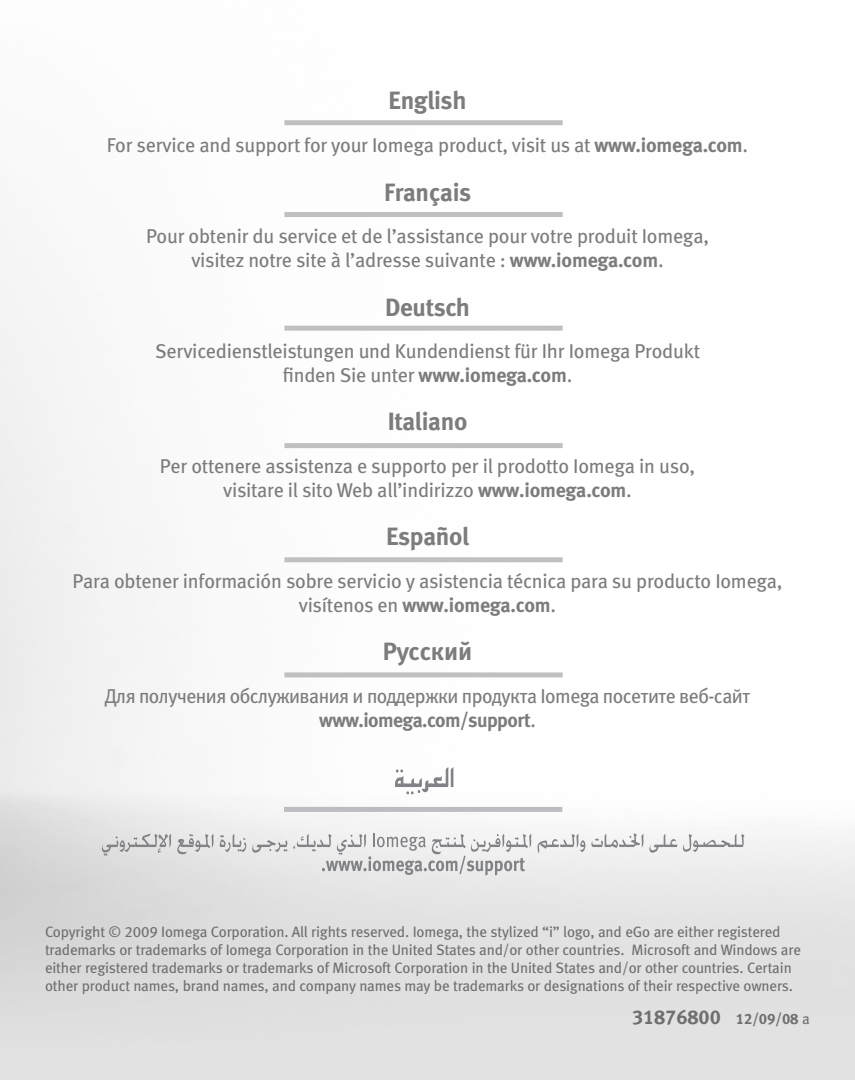
<style>
.page{position:relative;width:855px;height:1080px;background:#fff}
.page>*{position:absolute;margin:0;border:0;box-sizing:border-box;transform-origin:0 0}
.t1{font:25px "Meta Bold LF";letter-spacing:-.01em;color:#7c7c7c}
.t2{font:25px "Meta Bold Cyr LF";letter-spacing:-.01em;color:#7c7c7c}
.t3{font:20px/23.8px "Meta Book LF";letter-spacing:-.01em;color:#7c7c7c;text-align:center}
.t4{font:20px "Meta Book Cyr LF";letter-spacing:-.025em;color:#7c7c7c}
.t5{font:20px "Meta Bold LF";letter-spacing:-.025em;color:#7c7c7c}
.t6{font:20px "Meta Bold LF Caps";letter-spacing:-.005em;color:#6f6f6f}
.t7{font:15px/18px "Meta Book LF";letter-spacing:-.01em;color:#6f6f6f}
.s1{font-family:"Meta Bold LF"}
.s2{font-family:"Meta Book LF"}
.s3{font-size:15px}
.s4{font-family:"Meta Book LF";font-size:15px}
</style>
<div class="page">
<div style="left:284px;top:120px;width:279px;height:5px;background:#c0c0c0"></div>
<div style="left:284px;top:212px;width:279px;height:5px;background:#c0c0c0"></div>
<div style="left:284px;top:326px;width:279px;height:5px;background:#c0c0c0"></div>
<div style="left:284px;top:443px;width:279px;height:5px;background:#c0c0c0"></div>
<div style="left:284px;top:557px;width:279px;height:5px;background:#c0c0c0"></div>
<div style="left:284px;top:672px;width:279px;height:5px;background:#c0c0c0"></div>
<div style="left:284px;top:807px;width:278px;height:5px;background:#bbbdc0"></div>
<svg style="left:395px;top:767px;width:58px;height:27px"></svg>
<svg style="left:102px;top:833px;width:69px;height:23px;background:#cececf"></svg>
<svg style="left:177px;top:834px;width:37px;height:20px"></svg>
<svg style="left:220px;top:834px;width:26px;height:18px"></svg>
<svg style="left:538px;top:834px;width:47px;height:19px"></svg>
<svg style="left:591px;top:833px;width:153px;height:20px"></svg>
<svg style="left:252px;top:833px;width:279px;height:42px"></svg>
<p class="t1" style="left:389px;top:92px;width:79px">English</p>
<p class="t3" style="left:107px;top:135px;width:643px">For service and support for your Iomega product, visit us at <span class="s1">www.iomega.com</span>.</p>
<p class="t1" style="left:384px;top:183px;width:88px">Français</p>
<p class="t3" style="left:146px;top:226px;width:565px">Pour obtenir du service et de l’assistance pour votre produit Iomega, visitez notre site à l’adresse suivante : <span class="s1">www.iomega.com</span>.</p>
<p class="t1" style="left:385px;top:298px;width:86px">Deutsch</p>
<p class="t3" style="left:155px;top:341px;width:547px">Servicedienstleistungen und Kundendienst für Ihr Iomega Produkt finden Sie unter <span class="s1">www.iomega.com</span>.</p>
<p class="t1" style="left:388px;top:413px;width:81px">Italiano</p>
<p class="t3" style="left:160px;top:456px;width:537px">Per ottenere assistenza e supporto per il prodotto Iomega in uso, visitare il sito Web all’indirizzo <span class="s1">www.iomega.com</span>.</p>
<p class="t1" style="left:386px;top:528px;width:84px">Español</p>
<p class="t3" style="left:73px;top:571px;width:712px">Para obtener información sobre servicio y asistencia técnica para su producto Iomega,</p>
<p class="t5" style="left:299px;top:598px;width:259px"><span class="s2">visítenos en</span> www.iomega.com<span class="s2">.</span></p>
<p class="t2" style="left:383px;top:642px;width:91px">Русский</p>
<p class="t4" style="left:105px;top:689px;width:647px">Для получения обслуживания и поддержки продукта <span class="s2">Iomega</span> посетите веб-сайт</p>
<p class="t5" style="left:319px;top:713px;width:218px">www.iomega.com/support<span class="s2">.</span></p>
<p class="t7" style="left:45px;top:924px;width:757px">Copyright © 2009 Iomega Corporation. All rights reserved. Iomega, the stylized “i” logo, and eGo are either registered trademarks or trademarks of Iomega Corporation in the United States and/or other countries. Microsoft and Windows are either registered trademarks or trademarks of Microsoft Corporation in the United States and/or other countries. Certain other product names, brand names, and company names may be trademarks or designations of their respective owners.</p>
<p class="t6" style="left:632px;top:1005px;width:179px">31876800 <span class="s3">12/09/08</span> <span class="s4">a</span></p>
</div>
